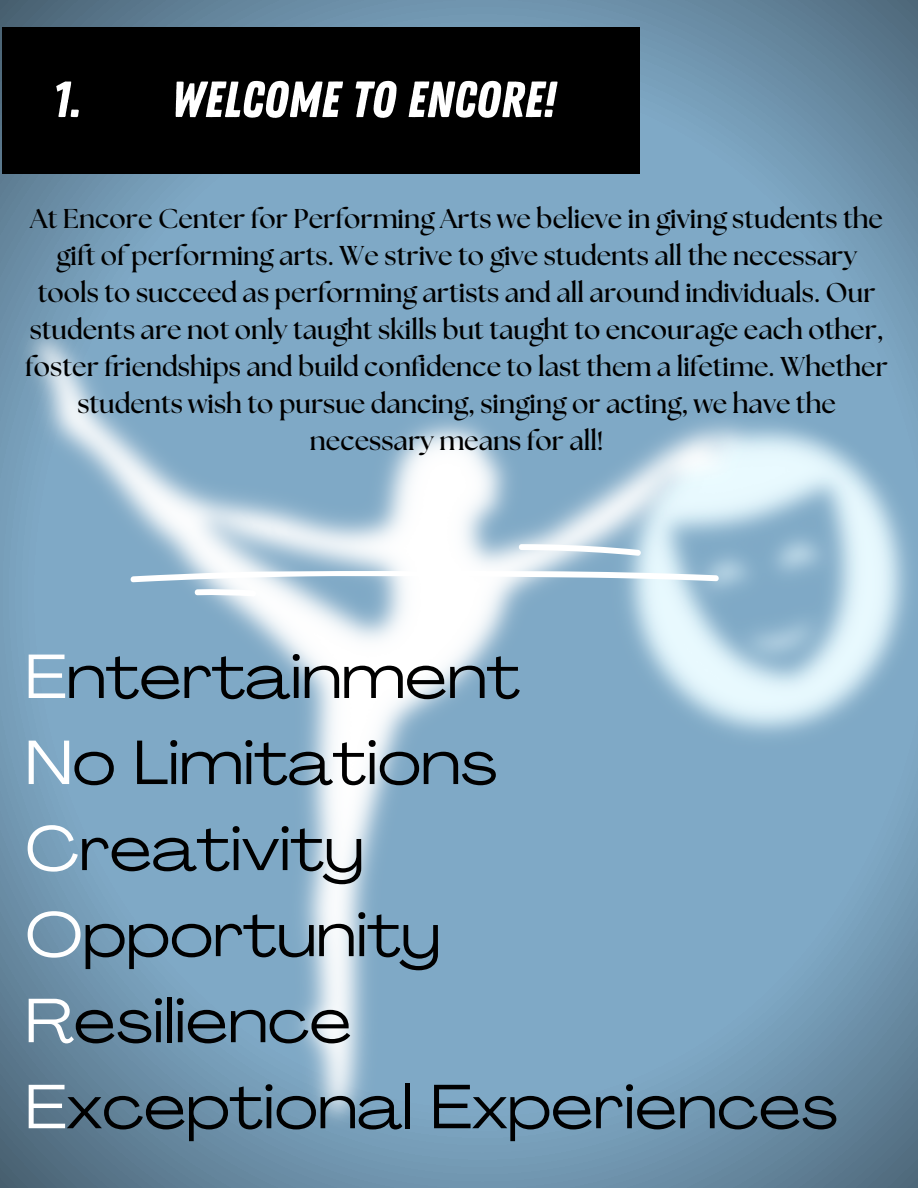
<style>
.page{position:relative;width:918px;height:1188px;background:#fff}
.page>*{position:absolute;margin:0;border:0;box-sizing:border-box;transform-origin:0 0}
.t1{font:expanded 61.65px/86.1px "Agrandir";color:#000}
.t2{font:50.7px "Zing Rust Base";color:#fff}
.t3{font:700 27.15px/37.2px "The Seasons";color:#000;text-align:center}
.s1{color:#fff}
</style>
<div class="page">
<svg style="left:0;top:0;width:918px;height:174px;background:#698ca4"></svg>
<img style="left:0;top:174px;width:918px;height:1014px">
<div style="left:3px;top:27px;width:637px;height:147px;background:#000"></div>
<svg style="left:130px;top:544px;width:590px;height:53px"></svg>
<p class="t2" style="left:53px;top:70px;width:504px">1. WELCOME TO ENCORE!</p>
<p class="t3" style="left:25px;top:201px;width:864px">At Encore Center for Performing Arts we believe in giving students the gift of performing arts. We strive to give students all the necessary tools to succeed as performing artists and all around individuals. Our students are not only taught skills but taught to encourage each other, foster friendships and build confidence to last them a lifetime. Whether students wish to pursue dancing, singing or acting, we have the necessary means for all!</p>
<p class="t1" style="left:25px;top:640px;width:814px"><span class="s1">E</span>ntertainment<br><span class="s1">N</span>o Limitations<br><span class="s1">C</span>reativity<br><span class="s1">O</span>pportunity<br><span class="s1">R</span>esilience<br><span class="s1">E</span>xceptional Experiences</p>
</div>
